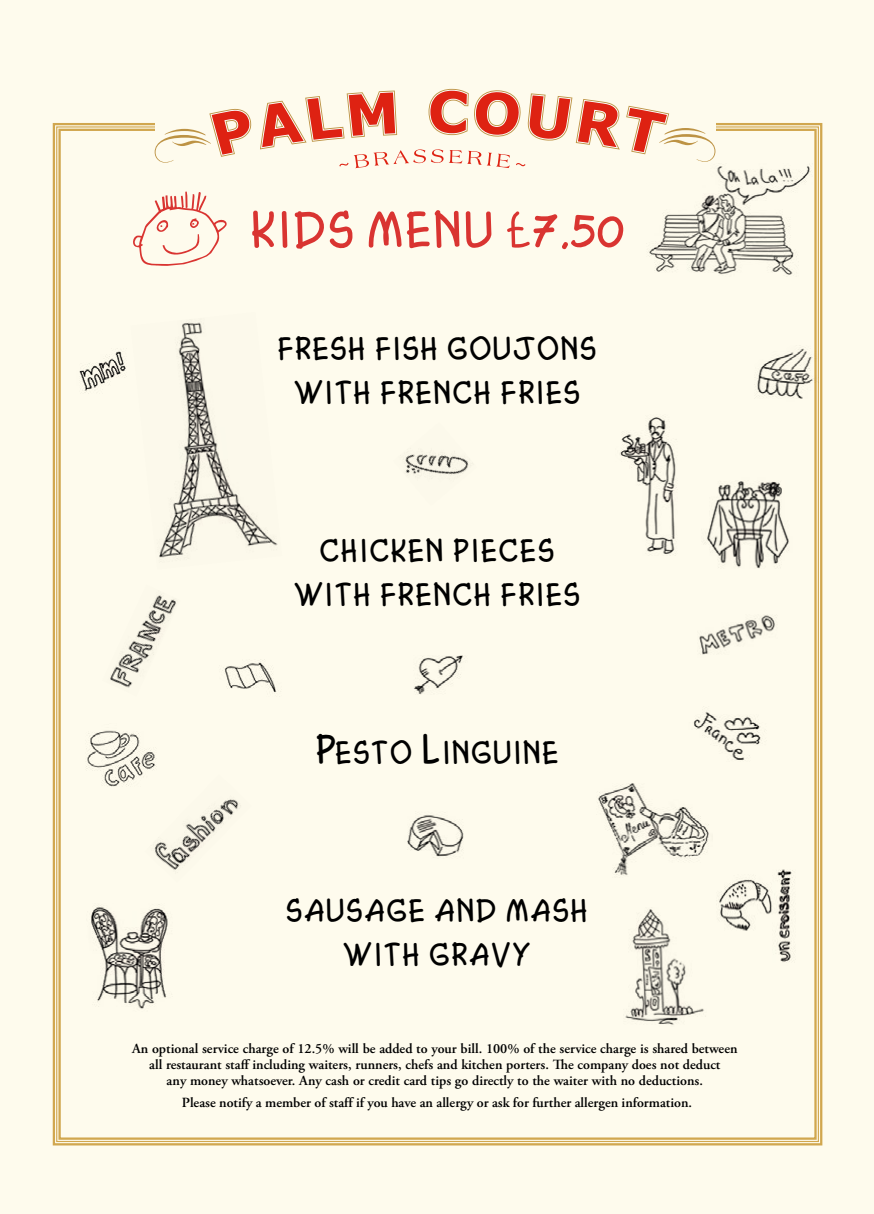
<style>
.page{position:relative;width:874px;height:1214px;background:#fff}
.page>*{position:absolute;margin:0;border:0;box-sizing:border-box;transform-origin:0 0}
.t1{font:50px "Comic";letter-spacing:-.01em;color:#d93431}
.t2{font:40px/44px "Comic";letter-spacing:-.005em;color:#000;text-align:center}
.t3{font:600 14px/16px "Adobe Garamond Pro";color:#000;text-align:center}
</style>
<div class="page">
<div style="left:0;top:0;width:873px;height:1213px;background:#fefbed"></div>
<div style="left:52px;top:122px;width:771px;height:1024px;background:#fefbed"></div>
<svg style="left:154px;top:89px;width:561px;height:79px;background:#f4cbba"></svg>
<img style="left:393px;top:422px;width:84px;height:84px">
<img style="left:79px;top:717px;width:86px;height:86px">
<img style="left:394px;top:805px;width:84px;height:60px">
<img style="left:748px;top:345px;width:71px;height:62px">
<img style="left:408px;top:649px;width:59px;height:48px">
<img style="left:212px;top:659px;width:82px;height:44px">
<img style="left:145px;top:774px;width:106px;height:108px">
<img style="left:102px;top:584px;width:78px;height:112px">
<img style="left:688px;top:700px;width:77px;height:66px">
<img style="left:615px;top:408px;width:79px;height:147px">
<img style="left:622px;top:907px;width:83px;height:119px">
<img style="left:583px;top:777px;width:129px;height:100px">
<img style="left:692px;top:609px;width:98px;height:57px">
<img style="left:74px;top:348px;width:56px;height:46px">
<img style="left:640px;top:163px;width:172px;height:113px">
<img style="left:695px;top:467px;width:100px;height:109px">
<img style="left:87px;top:897px;width:86px;height:113px">
<img style="left:130px;top:312px;width:152px;height:257px">
<img style="left:710px;top:869px;width:85px;height:102px">
<div style="left:127px;top:187px;width:104px;height:83px;background:#fefbed"></div>
<h1 class="t1" style="left:249px;top:199px;width:377px">KIDS MENU £7.50</h1>
<h2 class="t2" style="left:276px;top:324px;width:322px">fresh fish goujons with french fries</h2>
<h2 class="t2" style="left:292px;top:526px;width:289px">chicken pieces with french fries</h2>
<h2 class="t2" style="left:314px;top:728px;width:246px">Pesto Linguine</h2>
<h2 class="t2" style="left:285px;top:886px;width:305px">sausage and mash with gravy</h2>
<p class="t3" style="left:132px;top:1040px;width:606px">An optional service charge of 12.5% will be added to your bill. 100% of the service charge is shared between all restaurant staff including waiters, runners, chefs and kitchen porters. The company does not deduct<br>any money whatsoever. Any cash or credit card tips go directly to the waiter with no deductions.</p>
<p class="t3" style="left:182px;top:1094px;width:511px">Please notify a member of staff if you have an allergy or ask for further allergen information.</p>
</div>
